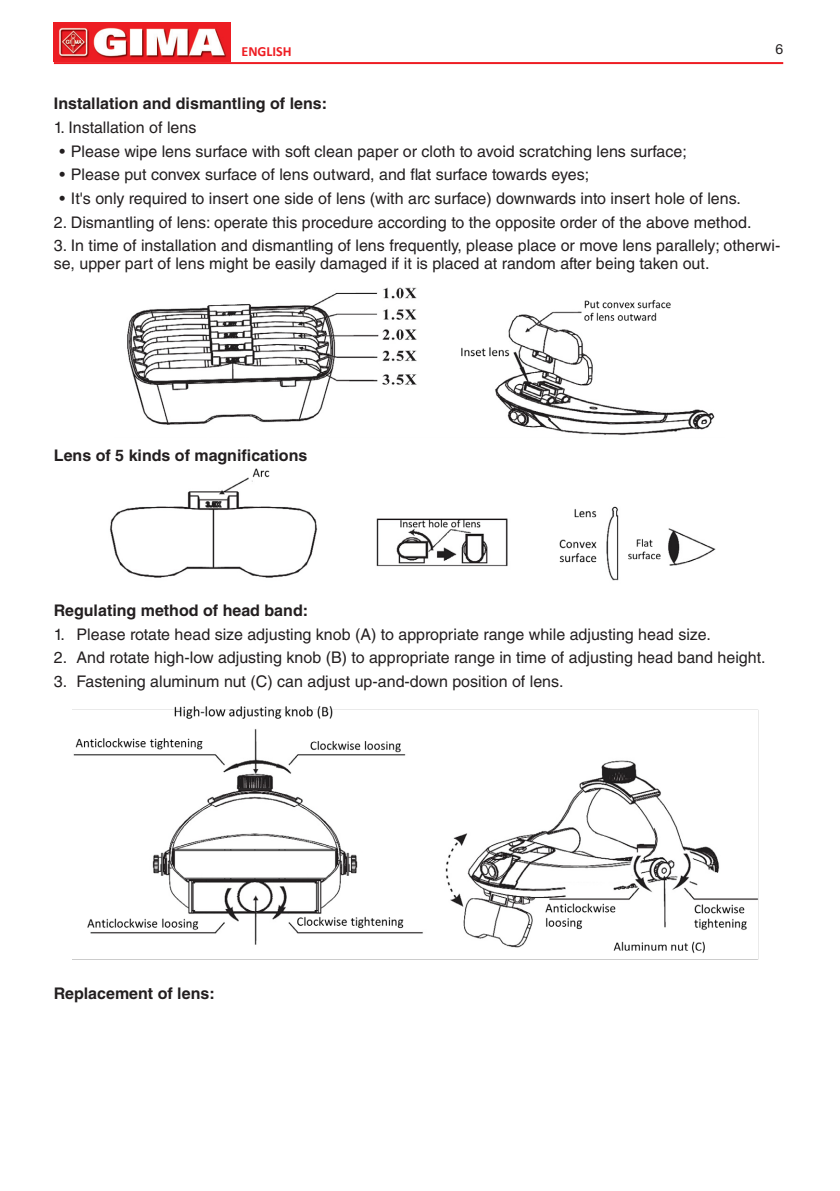
<style>
.page{position:relative;width:840px;height:1191px;background:#fff}
.page>*{position:absolute;margin:0;border:0;box-sizing:border-box;transform-origin:0 0}
.Testo_8_pt{font:16px/18px "Helvetica LT Std";color:#231f20}
.Testo_8_pt_bold{font:700 16px "Helvetica LT Std";color:#231f20}
.t1{font:700 14px "Calibri";color:#ee1d23}
.t2{font:14px "Helvetica Neue LT Std";color:#231f20}
</style>
<div class="page">
<hr style="left:54px;top:62px;width:728px;height:2px;background:#ee1d23">
<img style="left:54px;top:23px;width:176px;height:39px">
<img style="left:127px;top:287px;width:588px;height:148px">
<img style="left:110px;top:468px;width:606px;height:113px">
<img style="left:72px;top:706px;width:687px;height:254px">
<p class="t1" style="left:241px;top:41px;width:52px">ENGLISH</p>
<p class="t2" style="left:775px;top:40px;width:9px">6</p>
<p class="Testo_8_pt_bold" style="left:54px;top:94px;width:274px">Installation and dismantling of lens:</p>
<p class="Testo_8_pt" style="left:54px;top:118px;width:144px">1. Installation of lens</p>
<p class="Testo_8_pt" style="left:60px;top:142px;width:628px">• Please wipe lens surface with soft clean paper or cloth to avoid scratching lens surface;</p>
<p class="Testo_8_pt" style="left:60px;top:166px;width:531px">• Please put convex surface of lens outward, and flat surface towards eyes;</p>
<p class="Testo_8_pt" style="left:60px;top:189px;width:682px">• It's only required to insert one side of lens (with arc surface) downwards into insert hole of lens.</p>
<p class="Testo_8_pt" style="left:54px;top:213px;width:698px">2. Dismantling of lens: operate this procedure according to the opposite order of the above method.</p>
<p class="Testo_8_pt" style="left:54px;top:237px;width:727px">3. In time of installation and dismantling of lens frequently, please place or move lens parallely; otherwi&shy;se, upper part of lens might be easily damaged if it is placed at random after being taken out.</p>
<p class="Testo_8_pt_bold" style="left:54px;top:445px;width:255px">Lens of 5 kinds of magnifications</p>
<p class="Testo_8_pt_bold" style="left:54px;top:600px;width:255px">Regulating method of head band:</p>
<p class="Testo_8_pt" style="left:54px;top:625px;width:658px">1. Please rotate head size adjusting knob (A) to appropriate range while adjusting head size.</p>
<p class="Testo_8_pt" style="left:54px;top:649px;width:712px">2. And rotate high-low adjusting knob (B) to appropriate range in time of adjusting head band height.</p>
<p class="Testo_8_pt" style="left:54px;top:672px;width:510px">3. Fastening aluminum nut (C) can adjust up-and-down position of lens.</p>
<p class="Testo_8_pt_bold" style="left:54px;top:983px;width:162px">Replacement of lens:</p>
</div>
